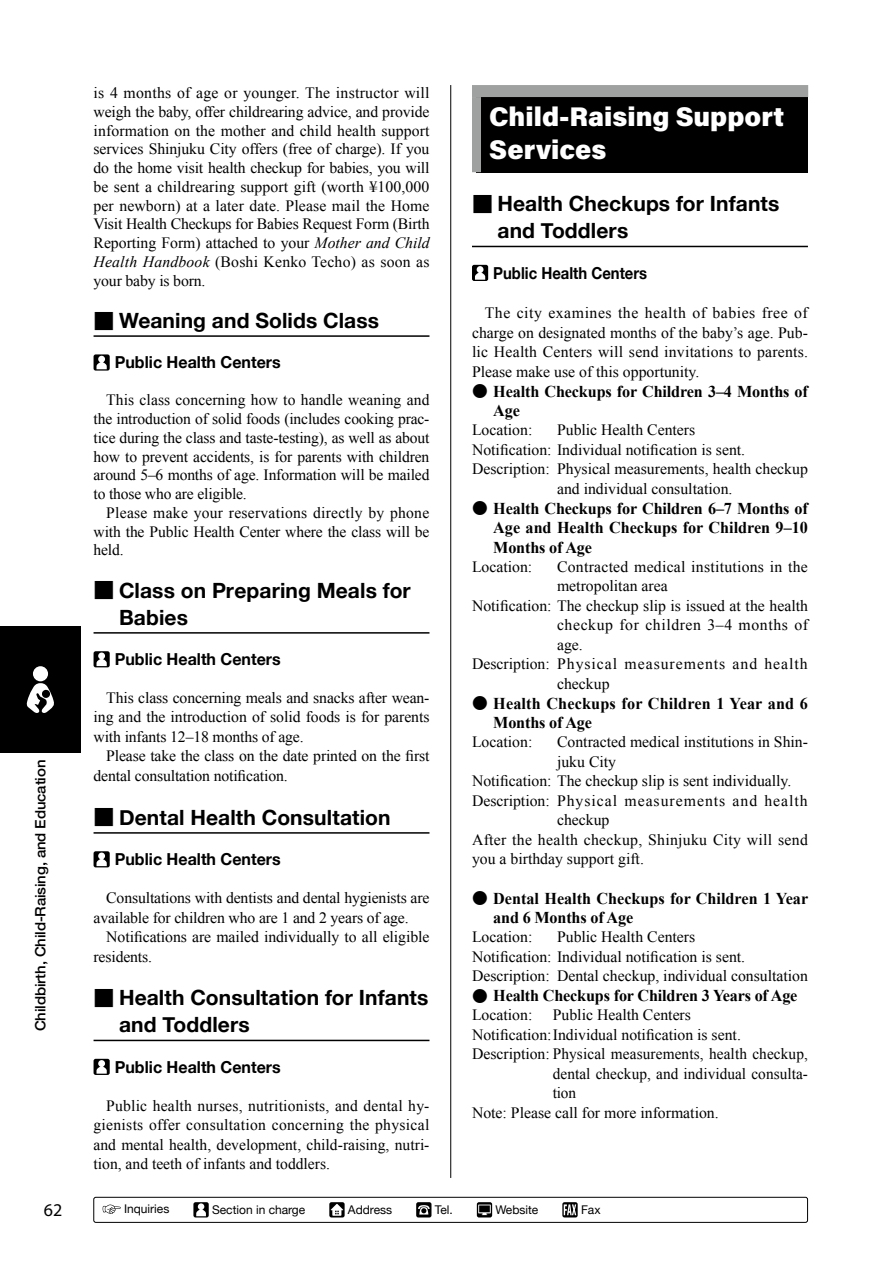
<style>
.page{position:relative;width:893px;height:1263px;background:#fff}
.page>*{position:absolute;margin:0;border:0;box-sizing:border-box;transform-origin:0 0}
.t1{font:27px/33px "Acumin Variable Concept";color:#fff}
.t2{font:700 21px/27px "Helvetica Neue";letter-spacing:.005em;color:#000}
.t3{font:18px "Myriad Pro";color:#000}
.t4{font:700 16.5px/19.5px "Times New Roman";letter-spacing:-.01em;color:#000}
.t5{font:700 16.5px "Helvetica Neue";color:#000}
.t6{font:700 16.5px/19.5px "Times New Roman";letter-spacing:.01em;color:#000}
.t7{font:700 16.5px "Helvetica Neue";color:#000;scale:.9 1}
.t8{font:15.75px/18.8px "Times New Roman";color:#000;text-align:justify}
.t9{font:15.75px "Times New Roman";letter-spacing:.06em;color:#000}
.t10{font:15.75px "Times New Roman";letter-spacing:.02em;color:#000}
.t11{font:15.75px "Times New Roman";letter-spacing:.035em;color:#000}
.t12{font:500 14.25px "Helvetica Neue";letter-spacing:-.01em;color:#000;scale:1.05 1}
.t13{font:12px "Helvetica Neue";color:#000}
.s1{font-style:italic}
.s2{font-family:"Shin Go Pro";font-weight:500}
.s3{font-family:"Shin Go Pro";font-weight:300;font-size:15.75px}
.s4{font-family:"Shin Go Pro";font-weight:300}
</style>
<div class="page">
<div style="left:0;top:626px;width:81px;height:127px;background:#000"></div>
<svg style="left:26px;top:666px;width:28px;height:47px"></svg>
<svg style="left:103px;top:1204px;width:18px;height:10px"></svg>
<div style="left:193px;top:1202px;width:16px;height:15px;background:#000;border-radius:2px"></div>
<svg style="left:196px;top:1203px;width:10px;height:13px"></svg>
<div style="left:329px;top:1202px;width:16px;height:15px;background:#000;border-radius:2px"></div>
<svg style="left:331px;top:1204px;width:12px;height:12px"></svg>
<svg style="left:416px;top:1202px;width:15px;height:15px"></svg>
<svg style="left:418px;top:1205px;width:12px;height:9px"></svg>
<svg style="left:477px;top:1202px;width:15px;height:15px"></svg>
<svg style="left:478px;top:1204px;width:13px;height:11px"></svg>
<svg style="left:562px;top:1202px;width:16px;height:15px"></svg>
<svg style="left:564px;top:1204px;width:12px;height:11px"></svg>
<div style="left:93px;top:1197px;width:715px;height:26px;border:1px solid #000;border-radius:2px"></div>
<hr style="left:94px;top:335px;width:335px;height:2px;background:#000">
<hr style="left:94px;top:632px;width:335px;height:2px;background:#000">
<hr style="left:94px;top:832px;width:335px;height:2px;background:#000">
<hr style="left:94px;top:1040px;width:335px;height:1px;background:#000">
<svg style="left:94px;top:354px;width:16px;height:17px"></svg>
<svg style="left:97px;top:356px;width:10px;height:13px"></svg>
<div style="left:94px;top:651px;width:16px;height:16px;background:#000;border-radius:2px"></div>
<svg style="left:97px;top:652px;width:10px;height:14px"></svg>
<div style="left:94px;top:851px;width:16px;height:16px;background:#000;border-radius:2px"></div>
<svg style="left:97px;top:852px;width:10px;height:14px"></svg>
<div style="left:94px;top:1059px;width:16px;height:16px;background:#000;border-radius:2px"></div>
<svg style="left:97px;top:1060px;width:10px;height:14px"></svg>
<hr style="left:472px;top:246px;width:336px;height:1px;background:#000">
<div style="left:476px;top:91px;width:332px;height:81px;background:#000"></div>
<div style="left:472px;top:85px;width:336px;height:12px;background:#9fa0a0"></div>
<div style="left:472px;top:97px;width:9px;height:75px;background:#9fa0a0"></div>
<div style="left:472px;top:265px;width:16px;height:16px;background:#000;border-radius:2px"></div>
<svg style="left:475px;top:266px;width:10px;height:14px"></svg>
<hr style="left:450px;top:85px;width:1px;height:1093px;background:#000">
<p class="t12" style="left:29px;top:1031px;width:260px;rotate:-90deg">Childbirth, Child-Raising, and Education</p>
<p class="t3" style="left:44px;top:1199px;width:20px">62</p>
<p class="t8" style="left:94px;top:83px;width:338px">is 4 months of age or younger. The instructor will weigh the baby, offer childrearing advice, and provide information on the mother and child health support services Shinjuku City offers (free of charge). If you do the home visit health checkup for babies, you will be sent a childrearing support gift (worth ¥100,000 per newborn) at a later date. Please mail the Home Visit Health Checkups for Babies Request Form (Birth Reporting Form) attached to your <span class="s1">Mother and Child Health Handbook</span> (Boshi Kenko Techo) as soon as your baby is born.</p>
<h2 class="t2" style="left:94px;top:308px;width:287px"><span class="s2">■</span> Weaning and Solids Class</h2>
<p class="t5" style="left:115px;top:349px;width:167px">Public Health Centers</p>
<p class="t8" style="left:94px;top:390px;width:337px;text-indent:13px">This class concerning how to handle weaning and the introduction of solid foods (includes cooking prac&shy;tice during the class and taste-testing), as well as about how to prevent accidents, is for parents with children around 5–6 months of age. Information will be mailed to those who are eligible.</p>
<p class="t8" style="left:94px;top:503px;width:337px;text-indent:13px">Please make your reservations directly by phone with the Public Health Center where the class will be held.</p>
<h2 class="t2" style="left:119px;top:577px;width:293px;text-indent:-26px"><span class="s2">■</span> Class on Preparing Meals for<br>Babies</h2>
<p class="t5" style="left:115px;top:646px;width:167px">Public Health Centers</p>
<p class="t8" style="left:94px;top:688px;width:337px;line-height:19.5px;text-indent:13px">This class concerning meals and snacks after wean&shy;ing and the introduction of solid foods is for parents with infants 12–18 months of age.</p>
<p class="t8" style="left:94px;top:746px;width:337px;line-height:19.5px;text-indent:13px">Please take the class on the date printed on the first dental consultation notification.</p>
<h2 class="t2" style="left:94px;top:804px;width:299px"><span class="s2">■</span> Dental Health Consultation</h2>
<p class="t5" style="left:115px;top:846px;width:167px">Public Health Centers</p>
<p class="t8" style="left:94px;top:888px;width:337px;line-height:19.5px;text-indent:13px">Consultations with dentists and dental hygienists are available for children who are 1 and 2 years of age.</p>
<p class="t8" style="left:94px;top:927px;width:337px;line-height:19.5px;text-indent:13px">Notifications are mailed individually to all eligible residents.</p>
<h2 class="t2" style="left:119px;top:985px;width:311px;text-indent:-26px"><span class="s2">■</span> Health Consultation for Infants and Toddlers</h2>
<p class="t5" style="left:115px;top:1054px;width:167px">Public Health Centers</p>
<p class="t8" style="left:94px;top:1095px;width:337px;line-height:19.5px;text-indent:13px">Public health nurses, nutritionists, and dental hy&shy;gienists offer consultation concerning the physical and mental health, development, child-raising, nutri&shy;tion, and teeth of infants and toddlers.</p>
<h1 class="t1" style="left:489px;top:99px;width:297px">Child-Raising Support<br>Services</h1>
<h2 class="t2" style="left:497px;top:191px;width:283px;text-indent:-26px"><span class="s2">■</span> Health Checkups for Infants and Toddlers</h2>
<p class="t7" style="left:493px;top:260px;width:173px">Public Health Centers</p>
<p class="t8" style="left:472px;top:303px;width:338px;line-height:19.5px;text-indent:13px">The city examines the health of babies free of charge on designated months of the baby’s age. Pub&shy;lic Health Centers will send invitations to parents.<br>Please make use of this opportunity.</p>
<p class="t4" style="left:493px;top:381px;width:316px;text-indent:-21px"><span class="s3">●</span> Health Checkups for Children 3–4 Months of<br>Age</p>
<p class="t8" style="left:472px;top:420px;width:62px">Location:</p>
<p class="t8" style="left:557px;top:420px;width:140px">Public Health Centers</p>
<p class="t8" style="left:472px;top:440px;width:275px">Notification: Individual notification is sent.</p>
<p class="t8" style="left:472px;top:459px;width:337px">Description: Physical measurements, health checkup</p>
<p class="t8" style="left:557px;top:479px;width:177px">and individual consultation.</p>
<p class="t4" style="left:493px;top:498px;width:316px;text-align:justify;text-indent:-21px"><span class="s3">●</span> Health Checkups for Children 6–7 Months of Age and Health Checkups for Children 9–10<br>Months of Age</p>
<p class="t8" style="left:472px;top:557px;width:62px">Location:</p>
<p class="t8" style="left:557px;top:557px;width:252px">Contracted medical institutions in the</p>
<p class="t8" style="left:557px;top:576px;width:112px">metropolitan area</p>
<p class="t8" style="left:472px;top:596px;width:337px">Notification: The checkup slip is issued at the health</p>
<p class="t11" style="left:557px;top:614px;width:252px">checkup for children 3–4 months of</p>
<p class="t8" style="left:557px;top:635px;width:27px">age.</p>
<p class="t9" style="left:472px;top:653px;width:337px">Description: Physical measurements and health</p>
<p class="t8" style="left:557px;top:674px;width:54px">checkup</p>
<p class="t6" style="left:493px;top:693px;width:316px;text-indent:-21px"><span class="s3">●</span> Health Checkups for Children 1 Year and 6<br>Months of Age</p>
<p class="t8" style="left:472px;top:732px;width:62px">Location:</p>
<p class="t8" style="left:557px;top:732px;width:252px">Contracted medical institutions in Shin-</p>
<p class="t8" style="left:557px;top:752px;width:61px">juku City</p>
<p class="t8" style="left:472px;top:771px;width:321px">Notification: The checkup slip is sent individually.</p>
<p class="t9" style="left:472px;top:790px;width:337px">Description: Physical measurements and health</p>
<p class="t8" style="left:557px;top:810px;width:54px">checkup</p>
<p class="t10" style="left:472px;top:829px;width:337px">After the health checkup, Shinjuku City will send</p>
<p class="t8" style="left:472px;top:849px;width:173px">you a birthday support gift.</p>
<p class="t4" style="left:493px;top:888px;width:316px;text-indent:-21px"><span class="s3">●</span> Dental Health Checkups for Children 1 Year and 6 Months of Age</p>
<p class="t8" style="left:472px;top:927px;width:62px">Location:</p>
<p class="t8" style="left:472px;top:927px;width:338px;line-height:19.5px;text-align:left;text-indent:85px">Public Health Centers<br>Notification: Individual notification is sent.<br>Description: Dental checkup, individual consultation</p>
<p class="t4" style="left:472px;top:985px;width:327px"><span class="s3">●</span> Health Checkups for Children 3 Years of Age</p>
<p class="t8" style="left:472px;top:1005px;width:62px">Location:</p>
<p class="t8" style="left:553px;top:1005px;width:140px">Public Health Centers</p>
<p class="t8" style="left:472px;top:1025px;width:270px">Notification: Individual notification is sent.</p>
<p class="t8" style="left:472px;top:1044px;width:337px">Description: Physical measurements, health checkup,</p>
<p class="t8" style="left:553px;top:1064px;width:257px">dental checkup, and individual consulta-</p>
<p class="t8" style="left:553px;top:1083px;width:25px">tion</p>
<p class="t8" style="left:472px;top:1103px;width:248px">Note: Please call for more information.</p>
<p class="t13" style="left:124px;top:1200px;width:71px">Inquiries<span class="s4">　　</span></p>
<p class="t13" style="left:212px;top:1201px;width:119px">Section in charge<span class="s4">　　</span></p>
<p class="t13" style="left:348px;top:1201px;width:70px">Address<span class="s4">　　</span></p>
<p class="t13" style="left:435px;top:1201px;width:43px">Tel.<span class="s4">　　</span></p>
<p class="t13" style="left:495px;top:1201px;width:68px">Website<span class="s4">　　</span></p>
<p class="t13" style="left:581px;top:1201px;width:21px">Fax</p>
</div>
